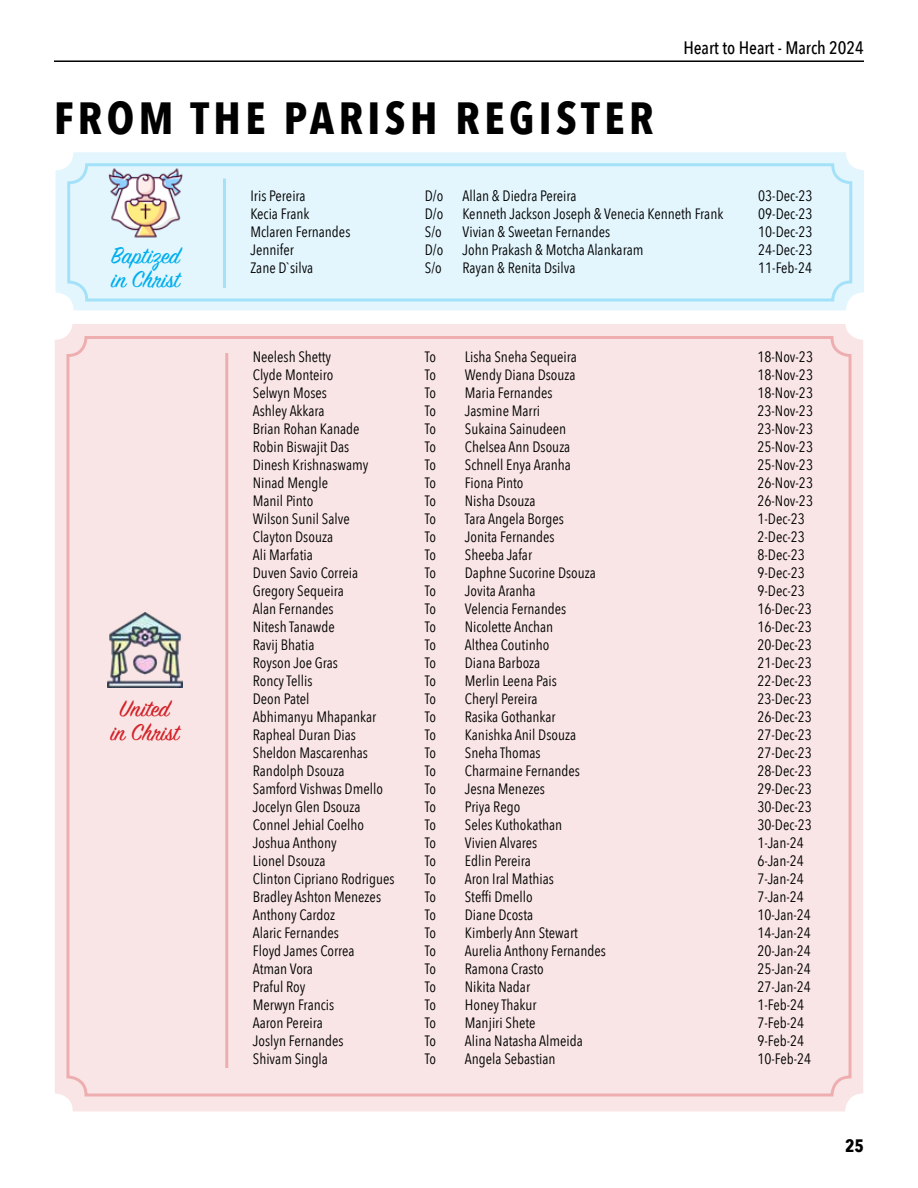
<style>
.page{position:relative;width:918px;height:1188px;background:#fff}
.page>*{position:absolute;margin:0;border:0;box-sizing:border-box;transform-origin:0 0}
.t1{font:700 45px "Avenir Next Condensed";letter-spacing:.1em;color:#000}
.t2{font:25.5px/24px "Sign Painter House Script";color:#00aeef}
.t3{font:25.5px/24px "Sign Painter House Script";color:#d2232a;text-align:center}
.t4{font:500 18px "Avenir Next Condensed";color:#000}
.t5{font:700 18px "Avenir Next Condensed";color:#000}
.t6{font:15px/18px "Avenir Next Condensed";color:#000}
</style>
<div class="page">
<hr style="left:54px;top:60px;width:810px;height:2px;background:#000">
<div style="left:55px;top:322px;width:808px;height:790px;background:#f9e5e5;border-radius:18px"></div>
<div style="left:66px;top:336px;width:786px;height:760px;border:3px solid #d2232a;border-radius:18px"></div>
<hr style="left:225px;top:353px;width:3px;height:715px;background:#d2232a">
<img style="left:107px;top:612px;width:75px;height:75px">
<div style="left:56px;top:152px;width:808px;height:159px;background:#e3f6fd;border-radius:18px"></div>
<div style="left:67px;top:163px;width:785px;height:139px;border:3px solid #00aeef;border-radius:18px"></div>
<hr style="left:223px;top:178px;width:3px;height:110px;background:#00aeef">
<img style="left:108px;top:165px;width:75px;height:73px">
<hr style="left:46px;top:320px;width:828px;height:4px;background:#fff">
<h1 class="t1" style="left:54px;top:91px;width:601px">FROM THE PARISH REGISTER</h1>
<p class="t4" style="left:683px;top:37px;width:182px">Heart to Heart - March 2024</p>
<h2 class="t2" style="left:111px;top:245px;width:70px">Baptized in Christ</h2>
<h2 class="t3" style="left:111px;top:699px;width:70px">United in Christ</h2>
<p class="t6" style="left:463px;top:186px;width:262px">Allan &amp; Diedra Pereira<br>Kenneth Jackson Joseph &amp; Venecia Kenneth Frank<br>Vivian &amp; Sweetan Fernandes<br>John Prakash &amp; Motcha Alankaram<br>Rayan &amp; Renita Dsilva</p>
<p class="t6" style="left:425px;top:186px;width:20px;text-align:justify">D/o D/o S/o D/o S/o</p>
<p class="t6" style="left:251px;top:186px;width:101px">Iris Pereira<br>Kecia Frank<br>Mclaren Fernandes<br>Jennifer<br>Zane D`silva</p>
<p class="t6" style="left:758px;top:186px;width:56px;text-align:justify">03-Dec-23<br>09-Dec-23<br>10-Dec-23<br>24-Dec-23<br>11-Feb-24</p>
<p class="t6" style="left:253px;top:347px;width:143px">Neelesh Shetty<br>Clyde Monteiro<br>Selwyn Moses<br>Ashley Akkara<br>Brian Rohan Kanade<br>Robin Biswajit Das<br>Dinesh Krishnaswamy<br>Ninad Mengle<br>Manil Pinto<br>Wilson Sunil Salve<br>Clayton Dsouza<br>Ali Marfatia<br>Duven Savio Correia<br>Gregory Sequeira<br>Alan Fernandes<br>Nitesh Tanawde<br>Ravij Bhatia<br>Royson Joe Gras<br>Roncy Tellis<br>Deon Patel<br>Abhimanyu Mhapankar<br>Rapheal Duran Dias<br>Sheldon Mascarenhas<br>Randolph Dsouza<br>Samford Vishwas Dmello<br>Jocelyn Glen Dsouza<br>Connel Jehial Coelho<br>Joshua Anthony<br>Lionel Dsouza<br>Clinton Cipriano Rodrigues<br>Bradley Ashton Menezes<br>Anthony Cardoz<br>Alaric Fernandes<br>Floyd James Correa<br>Atman Vora<br>Praful Roy<br>Merwyn Francis<br>Aaron Pereira<br>Joslyn Fernandes<br>Shivam Singla</p>
<p class="t6" style="left:465px;top:347px;width:142px">Lisha Sneha Sequeira<br>Wendy Diana Dsouza<br>Maria Fernandes<br>Jasmine Marri<br>Sukaina Sainudeen<br>Chelsea Ann Dsouza<br>Schnell Enya Aranha<br>Fiona Pinto<br>Nisha Dsouza<br>Tara Angela Borges<br>Jonita Fernandes<br>Sheeba Jafar<br>Daphne Sucorine Dsouza<br>Jovita Aranha<br>Velencia Fernandes<br>Nicolette Anchan<br>Althea Coutinho<br>Diana Barboza<br>Merlin Leena Pais<br>Cheryl Pereira<br>Rasika Gothankar<br>Kanishka Anil Dsouza<br>Sneha Thomas<br>Charmaine Fernandes<br>Jesna Menezes<br>Priya Rego<br>Seles Kuthokathan<br>Vivien Alvares<br>Edlin Pereira<br>Aron Iral Mathias<br>Steffi Dmello<br>Diane Dcosta<br>Kimberly Ann Stewart<br>Aurelia Anthony Fernandes<br>Ramona Crasto<br>Nikita Nadar<br>Honey Thakur<br>Manjiri Shete<br>Alina Natasha Almeida<br>Angela Sebastian</p>
<p class="t6" style="left:757px;top:347px;width:57px">18-Nov-23<br>18-Nov-23<br>18-Nov-23<br>23-Nov-23<br>23-Nov-23<br>25-Nov-23<br>25-Nov-23<br>26-Nov-23<br>26-Nov-23<br>1-Dec-23<br>2-Dec-23<br>8-Dec-23<br>9-Dec-23<br>9-Dec-23<br>16-Dec-23<br>16-Dec-23<br>20-Dec-23<br>21-Dec-23<br>22-Dec-23<br>23-Dec-23<br>26-Dec-23<br>27-Dec-23<br>27-Dec-23<br>28-Dec-23<br>29-Dec-23<br>30-Dec-23<br>30-Dec-23<br>1-Jan-24<br>6-Jan-24<br>7-Jan-24<br>7-Jan-24<br>10-Jan-24<br>14-Jan-24<br>20-Jan-24<br>25-Jan-24<br>27-Jan-24<br>1-Feb-24<br>7-Feb-24<br>9-Feb-24<br>10-Feb-24</p>
<p class="t6" style="left:425px;top:347px;width:13px;text-align:justify">To To To To To To To To To To To To To To To To To To To To To To To To To To To To To To To To To To To To To To To To</p>
<p class="t5" style="left:845px;top:1135px;width:20px">25</p>
</div>
